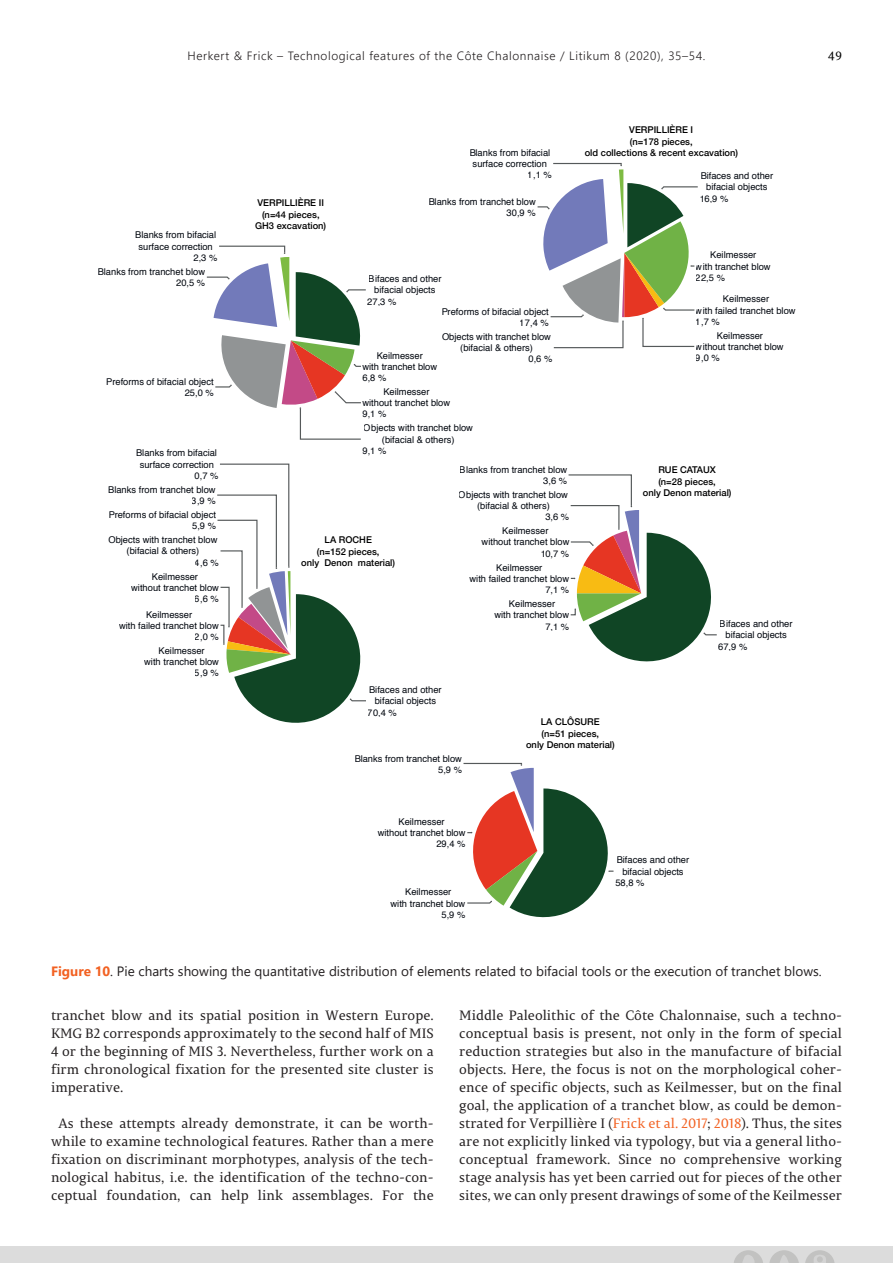
<style>
.page{position:relative;width:893px;height:1263px;background:#fff}
.page>*{position:absolute;margin:0;border:0;box-sizing:border-box;transform-origin:0 0}
.torzsszoveg_alap{font:13.5px/18px "Permian Serif Typeface 2";color:#231f20;text-align:justify}
.kepalairas{font:13.5px "Segoe UI2";color:#231f20}
.t1{font:12px "Segoe UI Semilight 2";letter-spacing:.05em;color:#231f20}
.t2{font:12px "Permian Serif Typeface 2";color:#000}
.t3{font:9.3px/11.2px "Helvetica 2";color:#01060e;text-align:right}
.t4{font:500 9.3px/11.6px "Helvetica Neue";color:#000001;text-align:center}
.s1{font-family:"Segoe UI";font-weight:700;color:#f26122}
.s2{color:#f26122}
</style>
<div class="page">
<div style="left:0;top:1246px;width:893px;height:17px;background:#dcdcdc"></div>
<svg style="left:805px;top:1250px;width:30px;height:13px"></svg>
<svg style="left:769px;top:1250px;width:30px;height:13px"></svg>
<svg style="left:734px;top:1250px;width:29px;height:13px"></svg>
<svg style="left:568px;top:474px;width:149px;height:181px"></svg>
<svg style="left:537px;top:163px;width:161px;height:185px"></svg>
<svg style="left:206px;top:245px;width:160px;height:179px"></svg>
<svg style="left:537px;top:788px;width:77px;height:130px"></svg>
<svg style="left:217px;top:463px;width:149px;height:260px"></svg>
<p class="t1" style="left:187px;top:44px;width:519px">Herkert &amp; Frick – Technological features of the Côte Chalonnaise / Litikum 8 (2020), 35–54.</p>
<p class="t2" style="left:828px;top:46px;width:15px">49</p>
<p class="t3" style="left:135px;top:230px;width:82px">Blanks from bifacial</p>
<p class="t3" style="left:139px;top:241px;width:76px">surface correction</p>
<p class="t3" style="left:193px;top:252px;width:25px">2,3 %</p>
<p class="t3" style="left:98px;top:266px;width:109px">Blanks from tranchet blow<br>20,5 %</p>
<p class="t3" style="left:106px;top:376px;width:109px">Preforms of bifacial object<br>25,0 %</p>
<p class="t3" style="left:136px;top:448px;width:82px">Blanks from bifacial</p>
<p class="t3" style="left:140px;top:459px;width:76px">surface correction</p>
<p class="t3" style="left:195px;top:470px;width:25px">0,7 %</p>
<p class="t3" style="left:108px;top:484px;width:109px">Blanks from tranchet blow<br>3,9 %</p>
<p class="t3" style="left:108px;top:509px;width:109px">Preforms of bifacial object<br>5,9 %</p>
<p class="t3" style="left:108px;top:535px;width:111px">Objects with tranchet blow</p>
<p class="t3" style="left:127px;top:546px;width:74px">(bifacial &amp; others)</p>
<p class="t3" style="left:195px;top:557px;width:25px">4,6 %</p>
<p class="t3" style="left:152px;top:571px;width:48px">Keilmesser</p>
<p class="t3" style="left:131px;top:582px;width:89px">without tranchet blow</p>
<p class="t3" style="left:195px;top:593px;width:25px">6,6 %</p>
<p class="t3" style="left:146px;top:609px;width:48px">Keilmesser</p>
<p class="t3" style="left:119px;top:620px;width:101px">with failed tranchet blow</p>
<p class="t3" style="left:195px;top:631px;width:25px">2,0 %</p>
<p class="t3" style="left:158px;top:645px;width:48px">Keilmesser</p>
<p class="t3" style="left:144px;top:656px;width:76px">with tranchet blow</p>
<p class="t3" style="left:195px;top:668px;width:25px">5,9 %</p>
<p class="t4" style="left:255px;top:196px;width:73px">VERPILLIÈRE II (n=44 pieces,<br>GH3 excavation)</p>
<p class="t4" style="left:629px;top:123px;width:65px;text-align:left">VERPILLIÈRE I (n=178 pieces,</p>
<p class="t3" style="left:469px;top:147px;width:82px">Blanks from bifacial</p>
<p class="t4" style="left:585px;top:147px;width:155px">old collections &amp; recent excavation)</p>
<p class="t3" style="left:528px;top:158px;width:25px;text-align:left;text-indent:-55px">surface correction<br>1,1 %</p>
<p class="t3" style="left:428px;top:196px;width:109px">Blanks from tranchet blow<br>30,9 %</p>
<p class="t3" style="left:700px;top:171px;width:74px">Bifaces and other</p>
<p class="t3" style="left:706px;top:182px;width:63px">bifacial objects</p>
<p class="t3" style="left:699px;top:193px;width:31px">16,9 %</p>
<p class="t3" style="left:369px;top:274px;width:74px">Bifaces and other</p>
<p class="t3" style="left:374px;top:285px;width:63px">bifacial objects</p>
<p class="t3" style="left:367px;top:296px;width:31px">27,3 %</p>
<p class="t3" style="left:441px;top:306px;width:109px">Preforms of bifacial object<br>17,4 %</p>
<p class="t3" style="left:442px;top:331px;width:111px">Objects with tranchet blow</p>
<p class="t3" style="left:460px;top:342px;width:74px">(bifacial &amp; others)</p>
<p class="t3" style="left:528px;top:354px;width:25px">0,6 %</p>
<p class="t3" style="left:362px;top:350px;width:76px;text-align:left;text-indent:14px">Keilmesser with tranchet blow<br>6,8 %</p>
<p class="t3" style="left:362px;top:386px;width:89px;text-align:left;text-indent:21px">Keilmesser without tranchet blow<br>9,1 %</p>
<p class="t3" style="left:364px;top:423px;width:111px">Objects with tranchet blow</p>
<p class="t3" style="left:382px;top:434px;width:74px">(bifacial &amp; others)</p>
<p class="t3" style="left:362px;top:445px;width:25px">9,1 %</p>
<p class="t3" style="left:696px;top:250px;width:76px;text-align:left;text-indent:14px">Keilmesser with tranchet blow<br>22,5 %</p>
<p class="t3" style="left:696px;top:294px;width:101px;text-align:left;text-indent:27px">Keilmesser<br>with failed tranchet blow<br>1,7 %</p>
<p class="t3" style="left:696px;top:330px;width:89px;text-align:left;text-indent:21px">Keilmesser without tranchet blow<br>9,0 %</p>
<p class="t4" style="left:301px;top:533px;width:95px">LA ROCHE<br>(n=152 pieces,<br>only Denon material)</p>
<p class="t3" style="left:369px;top:684px;width:74px">Bifaces and other</p>
<p class="t3" style="left:375px;top:696px;width:63px">bifacial objects</p>
<p class="t3" style="left:368px;top:707px;width:31px">70,4 %</p>
<p class="t3" style="left:460px;top:464px;width:109px">Blanks from tranchet blow<br>3,6 %</p>
<p class="t3" style="left:459px;top:489px;width:111px">Objects with tranchet blow</p>
<p class="t3" style="left:477px;top:500px;width:74px">(bifacial &amp; others)</p>
<p class="t3" style="left:545px;top:512px;width:25px">3,6 %</p>
<p class="t3" style="left:502px;top:526px;width:48px">Keilmesser</p>
<p class="t3" style="left:482px;top:537px;width:89px">without tranchet blow</p>
<p class="t3" style="left:540px;top:548px;width:31px">10,7 %</p>
<p class="t3" style="left:496px;top:562px;width:48px">Keilmesser</p>
<p class="t3" style="left:469px;top:573px;width:101px">with failed tranchet blow</p>
<p class="t3" style="left:545px;top:584px;width:25px">7,1 %</p>
<p class="t3" style="left:509px;top:598px;width:48px">Keilmesser</p>
<p class="t3" style="left:494px;top:610px;width:76px">with tranchet blow</p>
<p class="t3" style="left:545px;top:621px;width:25px">7,1 %</p>
<p class="t3" style="left:720px;top:618px;width:74px">Bifaces and other</p>
<p class="t3" style="left:725px;top:630px;width:63px">bifacial objects</p>
<p class="t3" style="left:718px;top:641px;width:31px">67,9 %</p>
<p class="t4" style="left:643px;top:464px;width:90px">RUE CATAUX<br>(n=28 pieces,<br>only Denon material)</p>
<p class="t4" style="left:526px;top:715px;width:90px">LA CLÔSURE<br>(n=51 pieces,<br>only Denon material)</p>
<p class="t3" style="left:354px;top:753px;width:109px">Blanks from tranchet blow<br>5,9 %</p>
<p class="t3" style="left:398px;top:816px;width:48px">Keilmesser</p>
<p class="t3" style="left:378px;top:827px;width:89px">without tranchet blow</p>
<p class="t3" style="left:436px;top:839px;width:31px">29,4 %</p>
<p class="t3" style="left:405px;top:887px;width:48px">Keilmesser</p>
<p class="t3" style="left:391px;top:898px;width:76px">with tranchet blow</p>
<p class="t3" style="left:441px;top:909px;width:25px">5,9 %</p>
<p class="t3" style="left:617px;top:855px;width:74px">Bifaces and other</p>
<p class="t3" style="left:622px;top:866px;width:63px">bifacial objects</p>
<p class="t3" style="left:615px;top:877px;width:31px">58,8 %</p>
<p class="kepalairas" style="left:51px;top:958px;width:772px"><span class="s1">Figure 10</span>. Pie charts showing the quantitative distribution of elements related to bifacial tools or the execution of tranchet blows.</p>
<p class="torzsszoveg_alap" style="left:51px;top:1006px;width:384px">tranchet blow and its spatial position in Western Europe.<br>KMG B2 corresponds approximately to the second half of MIS 4 or the beginning of MIS 3. Nevertheless, further work on a firm chronological fixation for the presented site cluster is imperative.</p>
<p class="torzsszoveg_alap" style="left:51px;top:1114px;width:384px;text-align:center">As these attempts already demonstrate, it can be worth&shy;while to examine technological features. Rather than a mere fixation on discriminant morphotypes, analysis of the tech&shy;nological habitus, i.e. the identification of the techno-con&shy;ceptual foundation, can help link assemblages. For the</p>
<p class="torzsszoveg_alap" style="left:459px;top:1006px;width:384px">Middle Paleolithic of the Côte Chalonnaise, such a techno&shy;conceptual basis is present, not only in the form of special reduction strategies but also in the manufacture of bifacial objects. Here, the focus is not on the morphological coher&shy;ence of specific objects, such as Keilmesser, but on the final goal, the application of a tranchet blow, as could be demon&shy;strated for Verpillière I (<span class="s2">Frick et al. 2017</span>; <span class="s2">2018</span>). Thus, the sites are not explicitly linked via typology, but via a general litho&shy;conceptual framework. Since no comprehensive working stage analysis has yet been carried out for pieces of the other sites, we can only present drawings of some of the Keilmesser</p>
</div>
